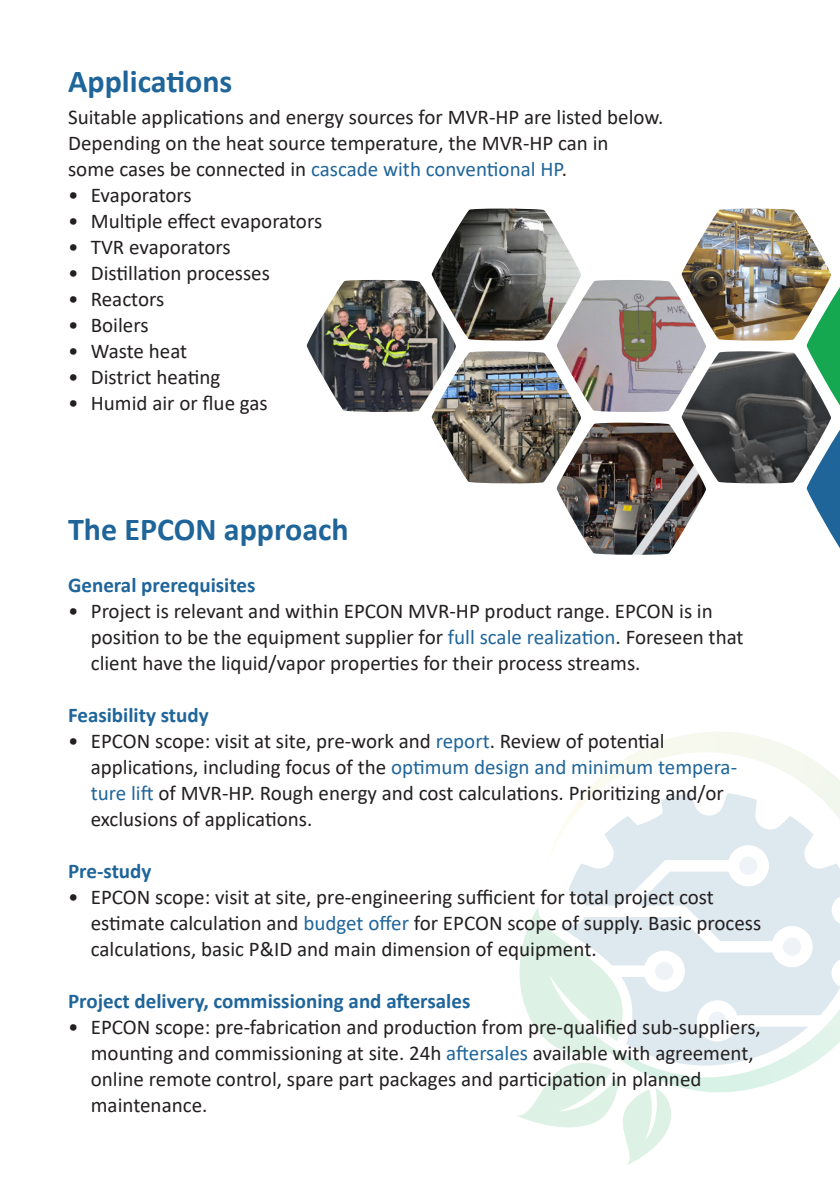
<style>
.page{position:relative;width:840px;height:1191px;background:#fff}
.page>*{position:absolute;margin:0;border:0;box-sizing:border-box;transform-origin:0 0}
.t1{font:700 32px "Calibri";color:#1f659a}
.t2{font:21px/26px "Calibri";color:#231f20}
.t3{font:700 21px "Calibri";color:#1f659a}
.t4{font:21px "Calibri";color:#1f659a}
.s1{color:#231f20}
.s2{color:#1f659a}
</style>
<div class="page">
<img style="left:306px;top:280px;width:150px;height:132px">
<img style="left:431px;top:208px;width:149px;height:133px">
<img style="left:431px;top:351px;width:149px;height:133px">
<img style="left:556px;top:280px;width:149px;height:133px">
<img style="left:556px;top:423px;width:149px;height:132px">
<img style="left:681px;top:208px;width:149px;height:133px">
<img style="left:681px;top:351px;width:149px;height:133px">
<svg style="left:806px;top:279px;width:33px;height:134px"></svg>
<svg style="left:806px;top:422px;width:33px;height:125px"></svg>
<img style="left:549px;top:732px;width:290px;height:361px">
<svg style="left:517px;top:906px;width:154px;height:259px"></svg>
<p class="t1" style="left:68px;top:59px;width:166px">Applications</p>
<p class="t2" style="left:68px;top:103px;width:596px">Suitable applications and energy sources for MVR-HP are listed below.</p>
<p class="t2" style="left:68px;top:129px;width:541px">Depending on the heat source temperature, the MVR-HP can in</p>
<p class="t4" style="left:68px;top:154px;width:500px"><span class="s1">some cases be connected in</span> cascade with conventional HP<span class="s1">.</span></p>
<p class="t2" style="left:68px;top:181px;width:125px">• Evaporators</p>
<p class="t2" style="left:68px;top:207px;width:255px">• Multiple effect evaporators</p>
<p class="t2" style="left:68px;top:233px;width:164px">• TVR evaporators</p>
<p class="t2" style="left:68px;top:259px;width:203px">• Distillation processes</p>
<p class="t2" style="left:68px;top:285px;width:98px">• Reactors</p>
<p class="t2" style="left:68px;top:311px;width:82px">• Boilers</p>
<p class="t2" style="left:68px;top:337px;width:121px">• Waste heat</p>
<p class="t2" style="left:68px;top:363px;width:154px">• District heating</p>
<p class="t2" style="left:68px;top:389px;width:201px">• Humid air or flue gas</p>
<p class="t1" style="left:68px;top:506px;width:282px">The EPCON approach</p>
<p class="t3" style="left:68px;top:570px;width:189px">General prerequisites</p>
<p class="t2" style="left:91px;top:597px;width:654px;text-indent:-23px">• Project is relevant and within EPCON MVR-HP product range. EPCON is in position to be the equipment supplier for <span class="s2">full scale realization</span>. Foreseen that client have the liquid/vapor properties for their process streams.</p>
<p class="t3" style="left:68px;top:700px;width:142px">Feasibility study</p>
<p class="t2" style="left:91px;top:727px;width:647px;text-indent:-23px">• EPCON scope: visit at site, pre-work and <span class="s2">report</span>. Review of potential applications, including focus of the <span class="s2">optimum design and minimum tempera&shy;ture lift</span> of MVR-HP. Rough energy and cost calculations. Prioritizing and/or exclusions of applications.</p>
<p class="t3" style="left:68px;top:856px;width:85px">Pre-study</p>
<p class="t2" style="left:91px;top:883px;width:671px;text-indent:-23px">• EPCON scope: visit at site, pre-engineering sufficient for total project cost estimate calculation and <span class="s2">budget offer</span> for EPCON scope of supply. Basic process calculations, basic P&amp;ID and main dimension of equipment.</p>
<p class="t3" style="left:68px;top:986px;width:403px">Project delivery, commissioning and aftersales</p>
<p class="t2" style="left:91px;top:1013px;width:671px;text-indent:-23px">• EPCON scope: pre-fabrication and production from pre-qualified sub-suppliers, mounting and commissioning at site. 24h <span class="s2">aftersales</span> available with agreement, online remote control, spare part packages and participation in planned maintenance.</p>
</div>
